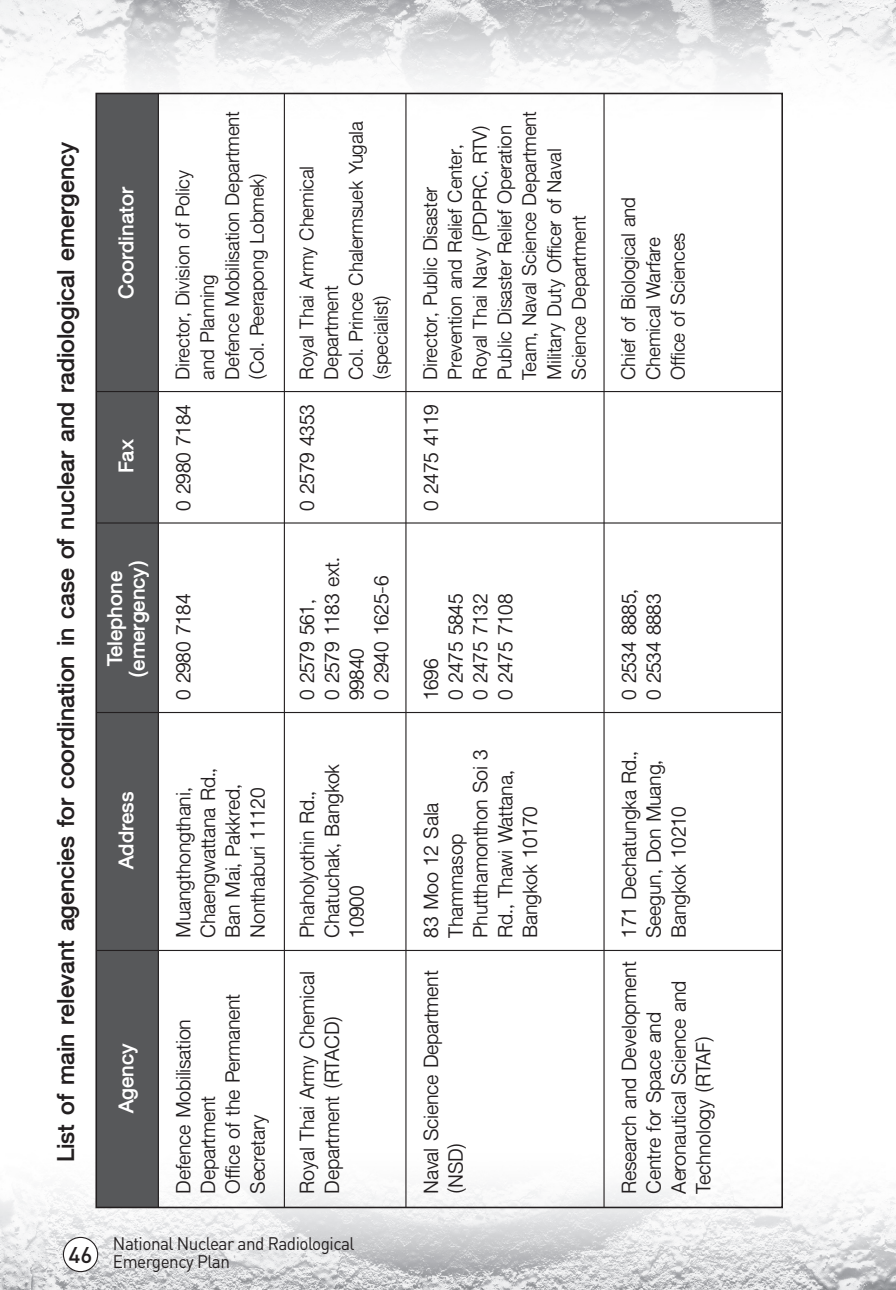
<style>
.page{position:relative;width:896px;height:1290px;background:#fff}
.page>*{position:absolute;margin:0;border:0;box-sizing:border-box;transform-origin:0 0}
.t1{font:700 36px "PSL Text New Pro";color:#231f20}
.t2{font:700 31.5px/22.5px "PSL Text New Pro";color:#fff;text-align:center}
.t3{font:30.38px/24.8px "PSL Text New Pro";letter-spacing:-.01em;color:#231f20}
.t4{font:29.25px/24.8px "PSL Text New Pro";letter-spacing:-.01em;color:#231f20}
.t5{font:18px/18px "DIN Pro";letter-spacing:-.03em;color:#231f20;scale:.95 1}
</style>
<div class="page">
<img style="left:0;top:0;width:896px;height:430px">
<img style="left:0;top:816px;width:896px;height:474px">
<div style="left:63px;top:1237px;width:35px;height:35px;background:#fff;border-radius:50%"></div>
<div style="left:63px;top:1237px;width:35px;height:35px;border:1px solid #231f20;border-radius:50%"></div>
<div style="left:96px;top:93px;width:63px;height:1114px;background:#57585a"></div>
<hr style="left:96px;top:950px;width:685px;height:1px;background:#231f20">
<hr style="left:96px;top:712px;width:685px;height:1px;background:#231f20">
<hr style="left:96px;top:522px;width:685px;height:2px;background:#231f20">
<hr style="left:96px;top:391px;width:685px;height:1px;background:#231f20">
<hr style="left:284px;top:94px;width:1px;height:1113px;background:#231f20">
<hr style="left:405px;top:94px;width:1px;height:1113px;background:#231f20">
<hr style="left:603px;top:94px;width:1px;height:1113px;background:#231f20">
<hr style="left:158px;top:94px;width:1px;height:1113px;background:#231f20">
<p class="t1" style="left:41px;top:1162px;width:1021px;rotate:-90deg">List of main relevant agencies for coordination in case of nuclear and radiological emergency</p>
<p class="t2" style="left:111px;top:299px;width:113px;rotate:-90deg">Coordinator</p>
<p class="t2" style="left:111px;top:473px;width:36px;rotate:-90deg">Fax</p>
<p class="t2" style="left:100px;top:678px;width:119px;rotate:-90deg">Telephone (emergency)</p>
<p class="t2" style="left:111px;top:869px;width:79px;rotate:-90deg">Address</p>
<p class="t2" style="left:111px;top:1113px;width:71px;rotate:-90deg">Agency</p>
<p class="t4" style="left:167px;top:380px;width:270px;rotate:-90deg">Director, Division of Policy<br>and Planning<br>Defence Mobilisation Department (Col. Peerapong Lobmek)</p>
<p class="t4" style="left:291px;top:380px;width:260px;rotate:-90deg">Royal Thai Army Chemical<br>Department<br>Col. Prince Chalermsuek Yugala (specialist)</p>
<p class="t4" style="left:415px;top:380px;width:270px;rotate:-90deg">Director, Public Disaster<br>Prevention and Relief Center,<br>Royal Thai Navy (PDPRC, RTV)<br>Public Disaster Relief Operation<br>Team, Naval Science Department<br>Military Duty Officer of Naval<br>Science Department</p>
<p class="t3" style="left:167px;top:511px;width:108px;rotate:-90deg">0 2980 7184</p>
<p class="t3" style="left:291px;top:511px;width:108px;rotate:-90deg">0 2579 4353</p>
<p class="t3" style="left:415px;top:511px;width:108px;rotate:-90deg">0 2475 4119</p>
<p class="t4" style="left:613px;top:380px;width:185px;rotate:-90deg">Chief of Biological and<br>Chemical Warfare<br>Office of Sciences</p>
<p class="t3" style="left:168px;top:700px;width:108px;rotate:-90deg">0 2980 7184</p>
<p class="t3" style="left:291px;top:700px;width:144px;rotate:-90deg">0 2579 561,<br>0 2579 1183 ext.<br>99840<br>0 2940 1625-6</p>
<p class="t3" style="left:168px;top:938px;width:171px;rotate:-90deg">Muangthongthani,<br>Chaengwattana Rd.,<br>Ban Mai, Pakkred,<br>Nonthaburi 11120</p>
<p class="t3" style="left:291px;top:938px;width:175px;rotate:-90deg">Phaholyothin Rd.,<br>Chatuchak, Bangkok<br>10900</p>
<p class="t3" style="left:415px;top:700px;width:108px;rotate:-90deg">1696<br>0 2475 5845<br>0 2475 7132<br>0 2475 7108</p>
<p class="t3" style="left:613px;top:700px;width:113px;rotate:-90deg">0 2534 8885,<br>0 2534 8883</p>
<p class="t3" style="left:415px;top:938px;width:190px;rotate:-90deg">83 Moo 12 Sala<br>Thammasop<br>Phutthamonthon Soi 3<br>Rd., Thawi Wattana,<br>Bangkok 10170</p>
<p class="t3" style="left:613px;top:938px;width:188px;rotate:-90deg">171 Dechatungka Rd.,<br>Seegun, Don Muang,<br>Bangkok 10210</p>
<p class="t3" style="left:168px;top:1194px;width:201px;rotate:-90deg">Defence Mobilisation<br>Department<br>Office of the Permanent<br>Secretary</p>
<p class="t3" style="left:291px;top:1194px;width:224px;rotate:-90deg">Royal Thai Army Chemical<br>Department (RTACD)</p>
<p class="t3" style="left:415px;top:1194px;width:225px;rotate:-90deg">Naval Science Department (NSD)</p>
<p class="t3" style="left:613px;top:1194px;width:234px;rotate:-90deg">Research and Development<br>Centre for Space and<br>Aeronautical Science and<br>Technology (RTAF)</p>
<p class="t5" style="left:69px;top:1236px;width:303px;text-indent:44px">National Nuclear and Radiological<br><sup>46</sup> Emergency Plan</p>
</div>
